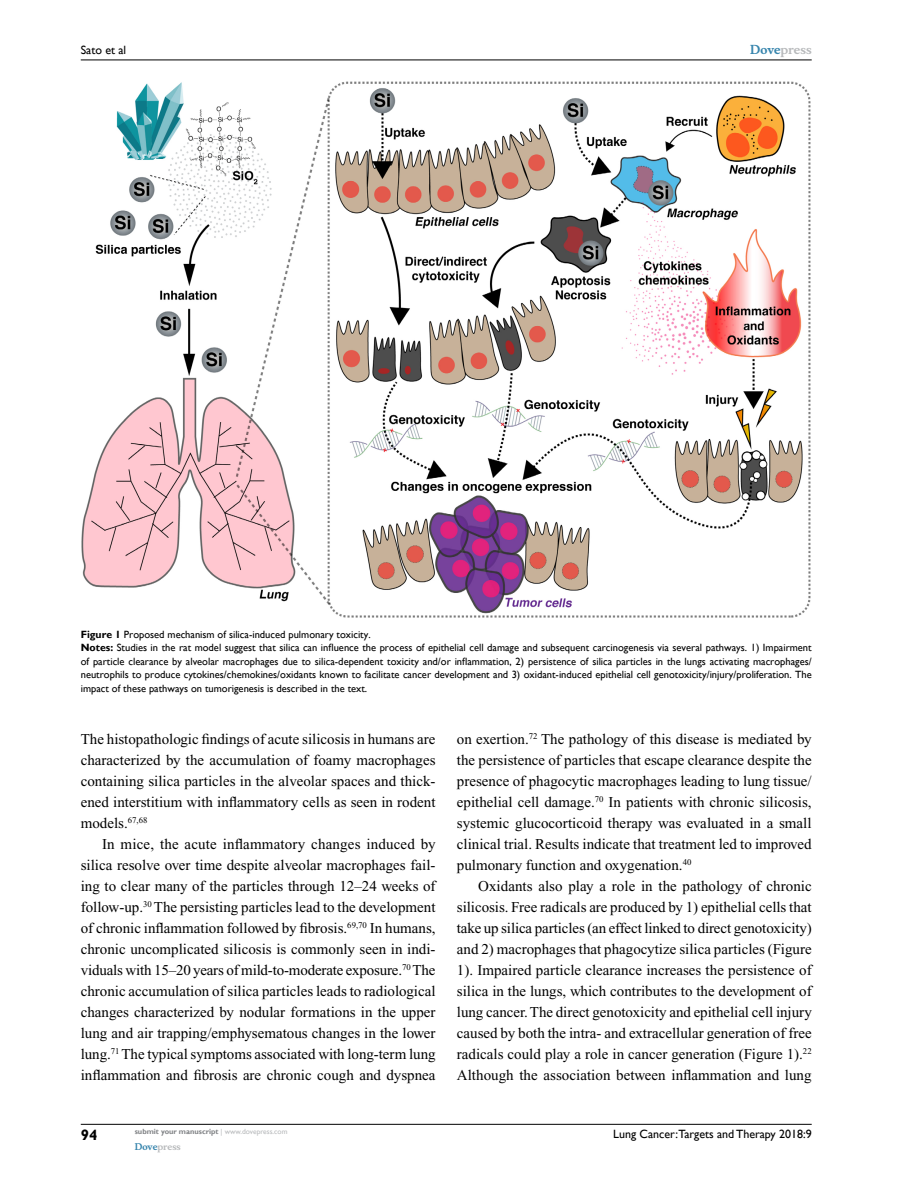
<style>
.page{position:relative;width:918px;height:1188px;background:#fff}
.page>*{position:absolute;margin:0;border:0;box-sizing:border-box;transform-origin:0 0}
.t1{font:15px/21px "Times New Roman";color:#000;text-align:justify}
.t2{font:700 15px "Gill Sans";color:#000}
.t3{font:12px "Gill Sans";color:#000}
.t4{font:700 12px "Musee";color:#b8babc}
.t5{font:10.5px/13.5px "Gill Sans";color:#000}
.t6{font:700 9px "Musee";color:#b8babc}
.t7{font:700 7.5px "Gill Sans";color:#808285}
.s1{color:#3785ad}
.s2{font-weight:700}
.s3{font-weight:400;color:#b8babc}
</style>
<div class="page">
<hr style="left:81px;top:1124px;width:731px;height:1px;background:#000">
<hr style="left:81px;top:60px;width:731px;height:1px;background:#000">
<img style="left:81px;top:81px;width:730px;height:537px">
<p class="t3" style="left:81px;top:43px;width:47px">Sato et al</p>
<p class="t4" style="left:750px;top:43px;width:63px"><span class="s1">Dove</span>press</p>
<p class="t5" style="left:81px;top:628px;width:732px"><span class="s2">Figure 1</span> Proposed mechanism of silica-induced pulmonary toxicity.<br><span class="s2">Notes:</span> Studies in the rat model suggest that silica can influence the process of epithelial cell damage and subsequent carcinogenesis via several pathways. 1) Impairment of particle clearance by alveolar macrophages due to silica-dependent toxicity and/or inflammation, 2) persistence of silica particles in the lungs activating macrophages/ neutrophils to produce cytokines/chemokines/oxidants known to facilitate cancer development and 3) oxidant-induced epithelial cell genotoxicity/injury/proliferation. The impact of these pathways on tumorigenesis is described in the text.</p>
<p class="t1" style="left:81px;top:728px;width:356px">The histopathologic findings of acute silicosis in humans are characterized by the accumulation of foamy macrophages containing silica particles in the alveolar spaces and thick&shy;ened interstitium with inflammatory cells as seen in rodent models.<sup>67,68</sup></p>
<p class="t1" style="left:81px;top:833px;width:356px;text-indent:21px">In mice, the acute inflammatory changes induced by silica resolve over time despite alveolar macrophages fail&shy;ing to clear many of the particles through 12–24 weeks of follow-up.<sup>30</sup> The persisting particles lead to the development of chronic inflammation followed by fibrosis.<sup>69,70</sup> In humans, chronic uncomplicated silicosis is commonly seen in indi&shy;viduals with 15–20 years of mild-to-moderate exposure.<sup>70</sup> The chronic accumulation of silica particles leads to radiological changes characterized by nodular formations in the upper lung and air trapping/emphysematous changes in the lower lung.<sup>71</sup> The typical symptoms associated with long-term lung inflammation and fibrosis are chronic cough and dyspnea</p>
<p class="t1" style="left:457px;top:728px;width:356px">on exertion.<sup>72</sup> The pathology of this disease is mediated by the persistence of particles that escape clearance despite the presence of phagocytic macrophages leading to lung tissue/ epithelial cell damage.<sup>70</sup> In patients with chronic silicosis, systemic glucocorticoid therapy was evaluated in a small clinical trial. Results indicate that treatment led to improved pulmonary function and oxygenation.<sup>40</sup></p>
<p class="t1" style="left:457px;top:875px;width:357px;text-indent:21px">Oxidants also play a role in the pathology of chronic silicosis. Free radicals are produced by 1) epithelial cells that take up silica particles (an effect linked to direct genotoxicity) and 2) macrophages that phagocytize silica particles (Figure 1). Impaired particle clearance increases the persistence of silica in the lungs, which contributes to the development of lung cancer. The direct genotoxicity and epithelial cell injury caused by both the intra- and extracellular generation of free radicals could play a role in cancer generation (Figure 1).<sup>22<br></sup>Although the association between inflammation and lung</p>
<p class="t2" style="left:81px;top:1126px;width:18px">94</p>
<p class="t7" style="left:135px;top:1127px;width:154px">submit your manuscript <span class="s3">| www.dovepress.com</span></p>
<p class="t6" style="left:135px;top:1141px;width:48px"><span class="s1">Dove</span>press</p>
<p class="t3" style="left:613px;top:1127px;width:200px">Lung Cancer:Targets and Therapy 2018:9</p>
</div>
